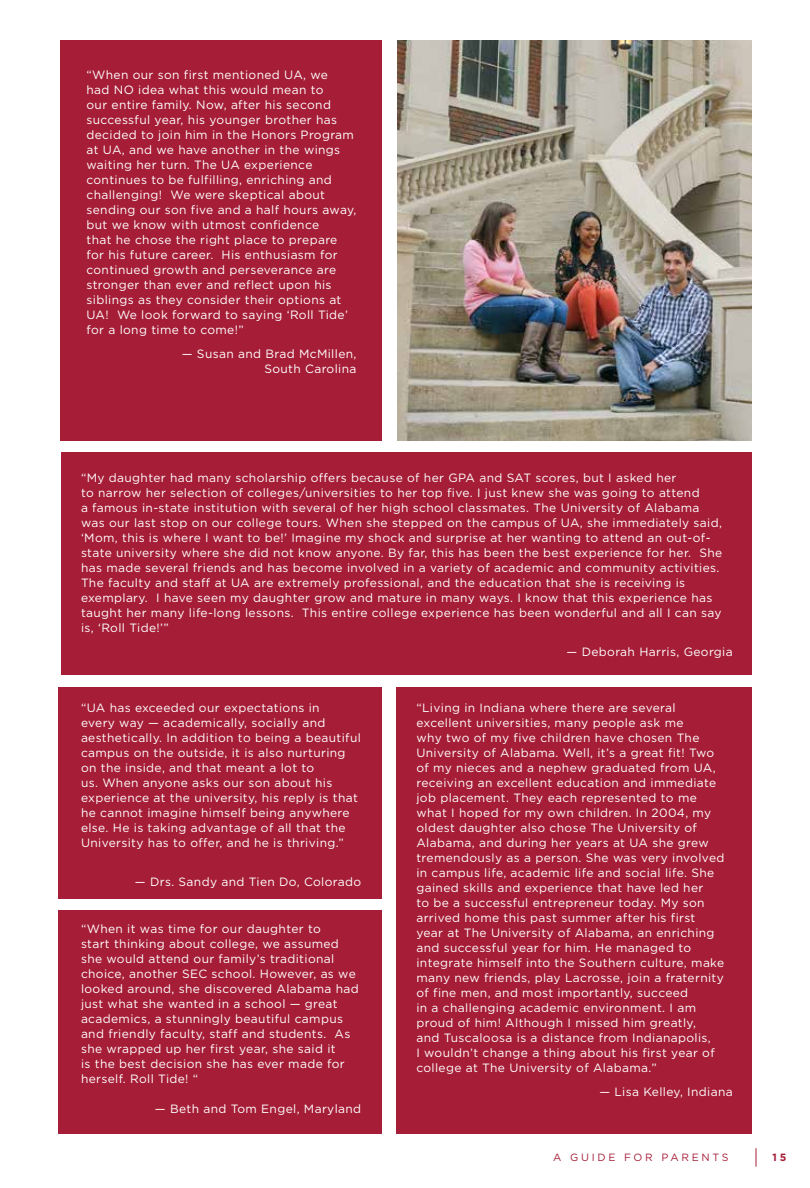
<style>
.page{position:relative;width:810px;height:1188px;background:#fff}
.page>*{position:absolute;margin:0;border:0;box-sizing:border-box;transform-origin:0 0}
.t1{font:12px/15px "Gotham";letter-spacing:.03em;color:#fff}
.t2{font:10.5px "Gotham";letter-spacing:.26em;color:#a51d36}
.t3{font:700 10.5px "Gotham";color:#a51d36}
</style>
<div class="page">
<svg style="left:756px;top:1148px;width:1px;height:19px"></svg>
<div style="left:61px;top:453px;width:690px;height:222px;background:#a51d36"></div>
<div style="left:61px;top:40px;width:321px;height:401px;background:#a51d36"></div>
<img style="left:397px;top:40px;width:355px;height:401px">
<div style="left:59px;top:687px;width:323px;height:212px;background:#a51d36"></div>
<div style="left:59px;top:911px;width:323px;height:223px;background:#a51d36"></div>
<div style="left:396px;top:687px;width:355px;height:447px;background:#a51d36"></div>
<p class="t1" style="left:86px;top:67px;width:272px">“When our son first mentioned UA, we<br>had NO idea what this would mean to<br>our entire family. Now, after his second successful year, his younger brother has decided to join him in the Honors Program at UA, and we have another in the wings waiting her turn. The UA experience continues to be fulfilling, enriching and challenging! We were skeptical about sending our son five and a half hours away, but we know with utmost confidence<br>that he chose the right place to prepare for his future career. His enthusiasm for continued growth and perseverance are stronger than ever and reflect upon his siblings as they consider their options at UA! We look forward to saying ‘Roll Tide’ for a long time to come!”</p>
<p class="t1" style="left:182px;top:346px;width:176px;text-align:right">— Susan and Brad McMillen,<br>South Carolina</p>
<p class="t1" style="left:81px;top:470px;width:643px">“My daughter had many scholarship offers because of her GPA and SAT scores, but I asked her<br>to narrow her selection of colleges/universities to her top five. I just knew she was going to attend<br>a famous in-state institution with several of her high school classmates. The University of Alabama was our last stop on our college tours. When she stepped on the campus of UA, she immediately said, ‘Mom, this is where I want to be!’ Imagine my shock and surprise at her wanting to attend an out-of&shy;state university where she did not know anyone. By far, this has been the best experience for her. She has made several friends and has become involved in a variety of academic and community activities.<br>The faculty and staff at UA are extremely professional, and the education that she is receiving is exemplary. I have seen my daughter grow and mature in many ways. I know that this experience has taught her many life-long lessons. This entire college experience has been wonderful and all I can say is, ‘Roll Tide!’”</p>
<p class="t1" style="left:567px;top:644px;width:168px">— Deborah Harris, Georgia</p>
<p class="t1" style="left:81px;top:700px;width:281px">“UA has exceeded our expectations in<br>every way — academically, socially and aesthetically. In addition to being a beautiful campus on the outside, it is also nurturing on the inside, and that meant a lot to<br>us. When anyone asks our son about his experience at the university, his reply is that he cannot imagine himself being anywhere else. He is taking advantage of all that the University has to offer, and he is thriving.”</p>
<p class="t1" style="left:135px;top:874px;width:228px">— Drs. Sandy and Tien Do, Colorado</p>
<p class="t1" style="left:81px;top:921px;width:279px">“When it was time for our daughter to<br>start thinking about college, we assumed she would attend our family’s traditional choice, another SEC school. However, as we looked around, she discovered Alabama had just what she wanted in a school — great academics, a stunningly beautiful campus and friendly faculty, staff and students. As she wrapped up her first year, she said it<br>is the best decision she has ever made for herself. Roll Tide! “</p>
<p class="t1" style="left:155px;top:1101px;width:208px">— Beth and Tom Engel, Maryland</p>
<p class="t1" style="left:416px;top:700px;width:310px">“Living in Indiana where there are several excellent universities, many people ask me<br>why two of my five children have chosen The University of Alabama. Well, it’s a great fit! Two of my nieces and a nephew graduated from UA, receiving an excellent education and immediate job placement. They each represented to me what I hoped for my own children. In 2004, my oldest daughter also chose The University of Alabama, and during her years at UA she grew tremendously as a person. She was very involved in campus life, academic life and social life. She gained skills and experience that have led her<br>to be a successful entrepreneur today. My son arrived home this past summer after his first year at The University of Alabama, an enriching and successful year for him. He managed to integrate himself into the Southern culture, make many new friends, play Lacrosse, join a fraternity of fine men, and most importantly, succeed<br>in a challenging academic environment. I am proud of him! Although I missed him greatly,<br>and Tuscaloosa is a distance from Indianapolis,<br>I wouldn’t change a thing about his first year of college at The University of Alabama.”</p>
<p class="t1" style="left:599px;top:1084px;width:135px">— Lisa Kelley, Indiana</p>
<p class="t2" style="left:553px;top:1152px;width:177px">A GUIDE FOR PARENTS</p>
<p class="t3" style="left:773px;top:1151px;width:15px">1 5</p>
</div>
